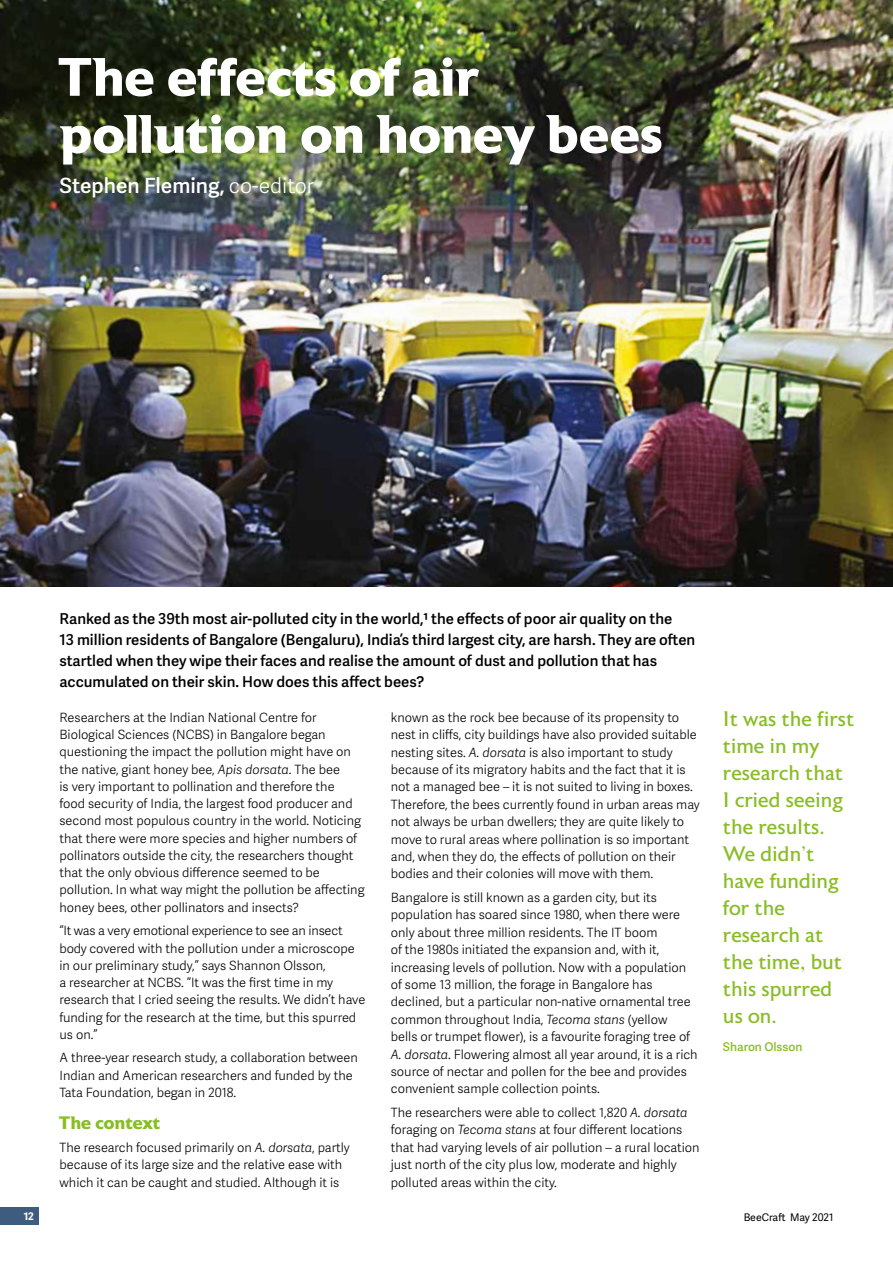
<style>
.page{position:relative;width:893px;height:1263px;background:#fff}
.page>*{position:absolute;margin:0;border:0;box-sizing:border-box;transform-origin:0 0}
.t1{font:700 54px/57px "Astoria";color:#fff}
.t2{font:21px/27px "Astoria";color:#89bd24}
.t3{font:600 21px "Adelle Sans";color:#fff}
.t4{font:700 18px "Astoria";color:#89bd24}
.t5{font:600 15px/21px "Adelle Sans";color:#000}
.t6{font:300 12.75px/17.4px "Adelle Sans";color:#000}
.t7{font:600 12px "Adelle Sans";color:#89bd24}
.t8{font:10.5px "Adelle Sans";color:#000}
.t9{font:700 10.5px "Adelle Sans";color:#fff}
.s1{font-weight:300}
.s2{font-style:italic}
</style>
<div class="page">
<div style="left:0;top:1208px;width:38px;height:17px;background:#3e5c7e"></div>
<img style="left:0;top:0;width:893px;height:587px">
<h1 class="t1" style="left:60px;top:49px;width:605px">The effects of air pollution on honey bees</h1>
<h2 class="t3" style="left:60px;top:170px;width:256px">Stephen Fleming, <span class="s1">co-editor</span></h2>
<p class="t5" style="left:60px;top:607px;width:637px">Ranked as the 39th most air-polluted city in the world,1 the effects of poor air quality on the<br>13 million residents of Bangalore (Bengaluru), India’s third largest city, are harsh. They are often startled when they wipe their faces and realise the amount of dust and pollution that has accumulated on their skin. How does this affect bees?</p>
<p class="t6" style="left:60px;top:708px;width:307px">Researchers at the Indian National Centre for Biological Sciences (NCBS) in Bangalore began questioning the impact the pollution might have on the native, giant honey bee, <span class="s2">Apis dorsata</span>. The bee<br>is very important to pollination and therefore the<br>food security of India, the largest food producer and second most populous country in the world. Noticing that there were more species and higher numbers of pollinators outside the city, the researchers thought that the only obvious difference seemed to be pollution. In what way might the pollution be affecting honey bees, other pollinators and insects?</p>
<p class="t6" style="left:60px;top:922px;width:307px">“It was a very emotional experience to see an insect body covered with the pollution under a microscope in our preliminary study,” says Shannon Olsson,<br>a researcher at NCBS. “It was the first time in my research that I cried seeing the results. We didn’t have funding for the research at the time, but this spurred us on.”</p>
<p class="t6" style="left:60px;top:1049px;width:300px">A three-year research study, a collaboration between<br>Indian and American researchers and funded by the<br>Tata Foundation, began in 2018.</p>
<h3 class="t4" style="left:60px;top:1112px;width:102px">The context</h3>
<p class="t6" style="left:60px;top:1139px;width:292px">The research focused primarily on <span class="s2">A. dorsata</span>, partly because of its large size and the relative ease with which it can be caught and studied. Although it is</p>
<p class="t6" style="left:391px;top:708px;width:311px">known as the rock bee because of its propensity to nest in cliffs, city buildings have also provided suitable nesting sites. <span class="s2">A. dorsata</span> is also important to study because of its migratory habits and the fact that it is not a managed bee – it is not suited to living in boxes.<br>Therefore, the bees currently found in urban areas may not always be urban dwellers; they are quite likely to move to rural areas where pollination is so important and, when they do, the effects of pollution on their bodies and their colonies will move with them.</p>
<p class="t6" style="left:391px;top:888px;width:308px">Bangalore is still known as a garden city, but its population has soared since 1980, when there were only about three million residents. The IT boom<br>of the 1980s initiated the expansion and, with it, increasing levels of pollution. Now with a population of some 13 million, the forage in Bangalore has declined, but a particular non-native ornamental tree common throughout India, <span class="s2">Tecoma stans</span> (yellow<br>bells or trumpet flower), is a favourite foraging tree of <span class="s2">A. dorsata</span>. Flowering almost all year around, it is a rich source of nectar and pollen for the bee and provides convenient sample collection points.</p>
<p class="t6" style="left:391px;top:1103px;width:310px">The researchers were able to collect 1,820 <span class="s2">A. dorsata </span>foraging on <span class="s2">Tecoma stans</span> at four different locations that had varying levels of air pollution – a rural location just north of the city plus low, moderate and highly polluted areas within the city.</p>
<h2 class="t2" style="left:723px;top:706px;width:133px">It was the first time in my research that<br>I cried seeing the results.<br>We didn’t have funding for the research at the time, but this spurred us on.</h2>
<p class="t7" style="left:723px;top:1038px;width:81px">Sharon Olsson</p>
<p class="t9" style="left:24px;top:1208px;width:12px">12</p>
<p class="t8" style="left:744px;top:1210px;width:91px">BeeCraft May 2021</p>
</div>
